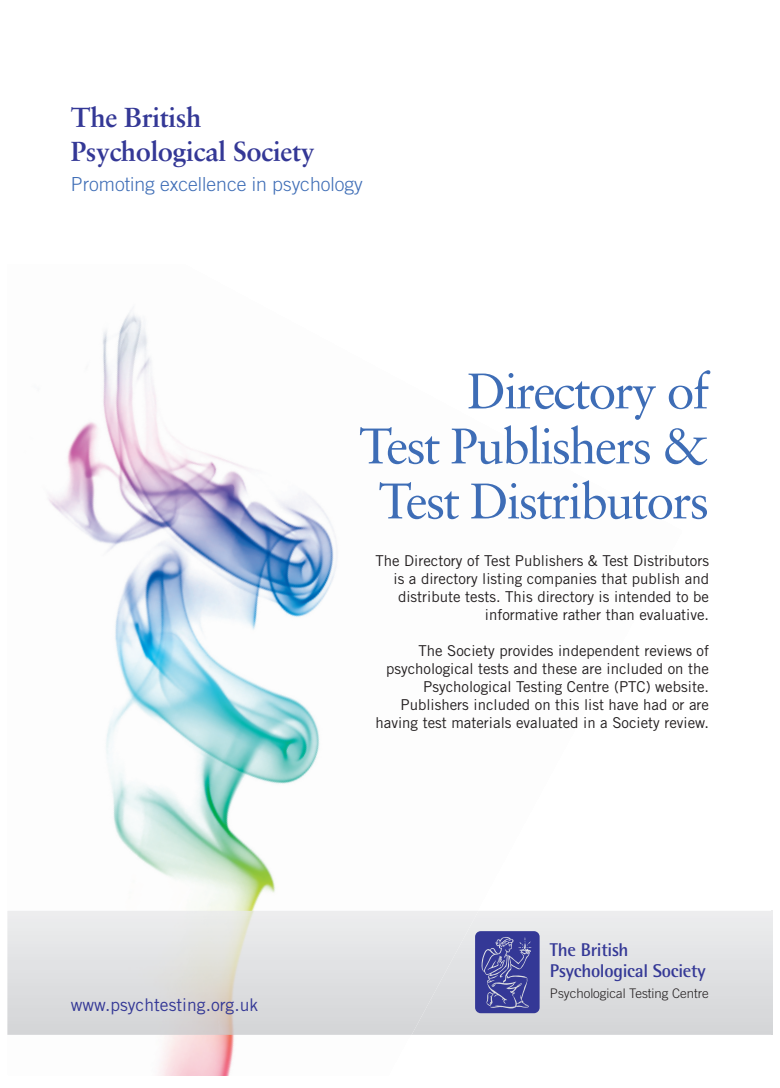
<style>
.page{position:relative;width:780px;height:1088px;background:#fff}
.page>*{position:absolute;margin:0;border:0;box-sizing:border-box;transform-origin:0 0}
.t1{font:50px/55px "Sabon LT Std";letter-spacing:-.04em;color:#3e6db6;text-align:right}
.t2{font:700 27.5px/33.8px "Sabon LT Std";letter-spacing:-.015em;color:#343896}
.t3{font:300 19.38px "Trade Gothic LT Std";color:#3e6db6}
.t4{font:700 18.5px/21.1px "Rotis Semi Sans";letter-spacing:-.015em;color:#343896}
.t5{font:17.5px "Trade Gothic LT Std";color:#343896}
.t6{font:15px/18px "Trade Gothic LT Std";color:#231f20;text-align:right}
.t7{font:300 13.25px "Trade Gothic LT Std";color:#231f20}
</style>
<div class="page">
<img style="left:48px;top:312px;width:289px;height:763px">
<img style="left:7px;top:911px;width:471px;height:124px">
<svg style="left:475px;top:931px;width:64px;height:82px"></svg>
<h2 class="t2" style="left:71px;top:103px;width:245px">The British<br>Psychological Society</h2>
<p class="t3" style="left:71px;top:177px;width:293px">Promoting excellence in psychology</p>
<h1 class="t1" style="left:359px;top:367px;width:351px">Directory of<br>Test Publishers &amp;<br>Test Distributors</h1>
<p class="t5" style="left:71px;top:998px;width:189px">www.psychtesting.org.uk</p>
<p class="t6" style="left:375px;top:553px;width:335px">The Directory of Test Publishers &amp; Test Distributors is a directory listing companies that publish and distribute tests. This directory is intended to be informative rather than evaluative.</p>
<p class="t6" style="left:375px;top:643px;width:335px">The Society provides independent reviews of psychological tests and these are included on the Psychological Testing Centre (PTC) website.<br>Publishers included on this list have had or are having test materials evaluated in a Society review.</p>
<p class="t4" style="left:550px;top:941px;width:157px">The British<br>Psychological Society</p>
<p class="t7" style="left:550px;top:988px;width:160px">Psychological Testing Centre</p>
</div>
